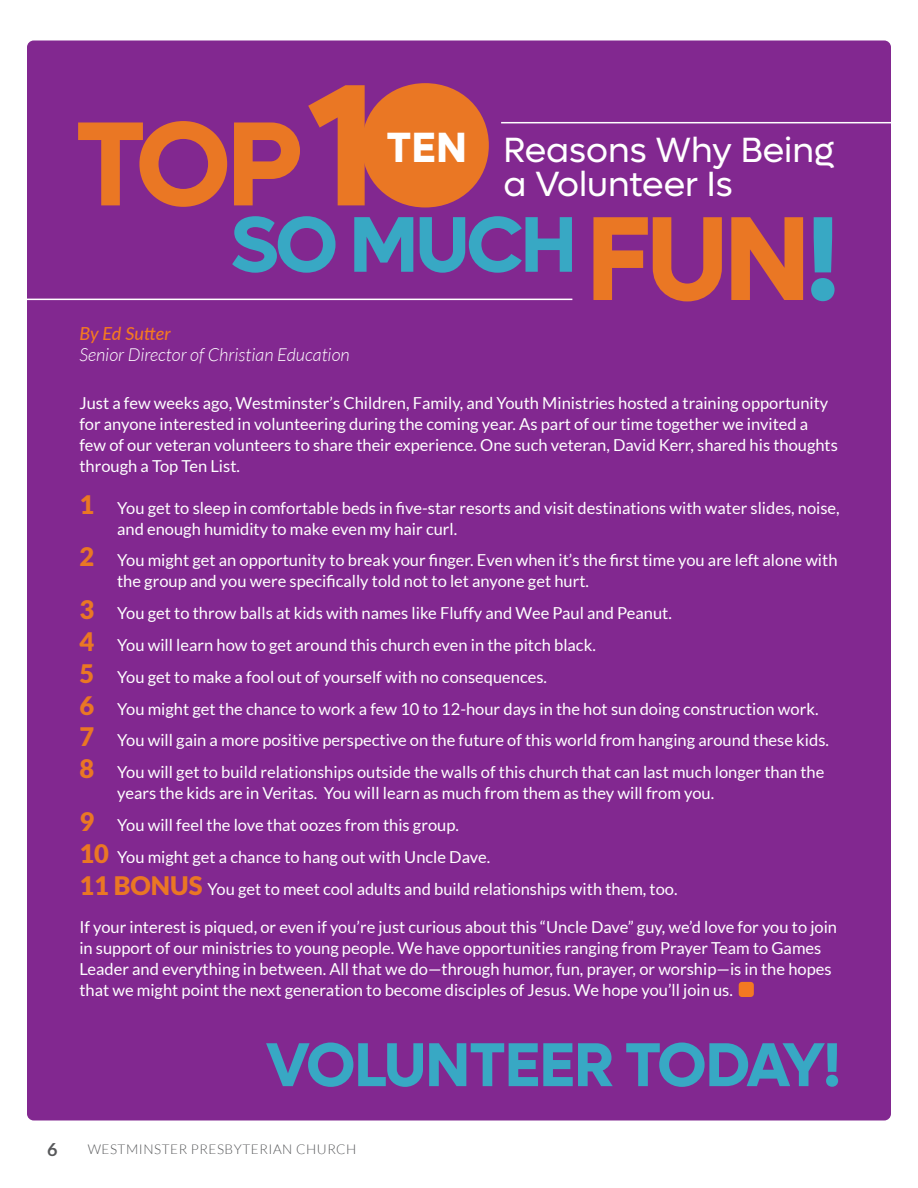
<style>
.page{position:relative;width:918px;height:1188px;background:#fff}
.page>*{position:absolute;margin:0;border:0;box-sizing:border-box;transform-origin:0 0}
.t1{font:700 120.15px "Lufga";color:#ea7724}
.t2{font:700 120px "Lufga";color:#ea7724}
.t3{font:700 79.2px "Lufga";letter-spacing:-.04em;color:#38a8c4}
.t4{font:700 62.25px "Lufga";letter-spacing:-.02em;color:#38a8c4}
.t5{font:700 42.45px "Lufga";color:#fff}
.t6{font:35.25px "Lufga";color:#fff}
.t7{font:900 25.5px "Lato";color:#ea7724}
.t8{font:italic 300 18px/21.6px "Lato";color:#fff}
.t9{font:700 18px "Lato";color:#57585a}
.t10{font:16.5px/21px "Lato";color:#fff}
.t11{font:300 13.5px "Lato";letter-spacing:.04em;color:#57585a}
.s1{font-size:174.15px}
.s2{color:#38a8c4}
.s3{font-weight:500;color:#f47921}
.s4{font-weight:900;font-size:25.5px;color:#ea7724}
</style>
<div class="page">
<div style="left:27px;top:40px;width:864px;height:1080px;background:#822890;border-radius:7px"></div>
<div style="left:739px;top:982px;width:15px;height:15px;background:#f47921;border-radius:3px"></div>
<hr style="left:27px;top:299px;width:545px;height:1px;background:#fff">
<hr style="left:501px;top:122px;width:406px;height:1px;background:#fff">
<div style="left:386px;top:102px;width:82px;height:83px;background:#ea7724;border-radius:50%"></div>
<p class="t1" style="left:75px;top:92px;width:421px">TOP <span class="s1">1O</span></p>
<p class="t5" style="left:387px;top:122px;width:82px">TEN</p>
<p class="t6" style="left:503px;top:130px;width:332px">Reasons Why Being</p>
<p class="t6" style="left:503px;top:163px;width:231px">a Volunteer Is</p>
<p class="t3" style="left:231px;top:197px;width:348px">SO MUCH</p>
<p class="t2" style="left:586px;top:187px;width:256px">FUN<span class="s2">!</span></p>
<p class="t8" style="left:79px;top:323px;width:272px"><span class="s3">By Ed Sutter<br></span>Senior Director of Christian Education</p>
<p class="t10" style="left:79px;top:393px;width:760px">Just a few weeks ago, Westminster’s Children, Family, and Youth Ministries hosted a training opportunity for anyone interested in volunteering during the coming year. As part of our time together we invited a few of our veteran volunteers to share their experience. One such veteran, David Kerr, shared his thoughts through a Top Ten List.</p>
<p class="t7" style="left:79px;top:489px;width:16px">1</p>
<p class="t10" style="left:117px;top:497px;width:724px">You get to sleep in comfortable beds in five-star resorts and visit destinations with water slides, noise, and enough humidity to make even my hair curl.</p>
<p class="t7" style="left:79px;top:542px;width:16px">2</p>
<p class="t10" style="left:117px;top:550px;width:722px">You might get an opportunity to break your finger. Even when it’s the first time you are left alone with the group and you were specifically told not to let anyone get hurt.</p>
<p class="t10" style="left:79px;top:603px;width:594px"><span class="s4">3</span> You get to throw balls at kids with names like Fluffy and Wee Paul and Peanut.</p>
<p class="t10" style="left:79px;top:634px;width:518px"><span class="s4">4</span> You will learn how to get around this church even in the pitch black.</p>
<p class="t10" style="left:79px;top:666px;width:469px"><span class="s4">5</span> You get to make a fool out of yourself with no consequences.</p>
<p class="t10" style="left:79px;top:698px;width:741px"><span class="s4">6</span> You might get the chance to work a few 10 to 12-hour days in the hot sun doing construction work.</p>
<p class="t10" style="left:79px;top:730px;width:751px"><span class="s4">7</span> You will gain a more positive perspective on the future of this world from hanging around these kids.</p>
<p class="t10" style="left:117px;top:762px;width:709px;text-indent:-38px"><span class="s4">8</span> You will get to build relationships outside the walls of this church that can last much longer than the years the kids are in Veritas. You will learn as much from them as they will from you.</p>
<p class="t10" style="left:79px;top:814px;width:381px"><span class="s4">9</span> You will feel the love that oozes from this group.</p>
<p class="t10" style="left:79px;top:846px;width:412px"><span class="s4">10</span> You might get a chance to hang out with Uncle Dave.</p>
<p class="t10" style="left:79px;top:878px;width:600px"><span class="s4">11 BONUS</span> You get to meet cool adults and build relationships with them, too.</p>
<p class="t10" style="left:79px;top:917px;width:759px">If your interest is piqued, or even if you’re just curious about this “Uncle Dave” guy, we’d love for you to join in support of our ministries to young people. We have opportunities ranging from Prayer Team to Games Leader and everything in between. All that we do—through humor, fun, prayer, or worship—is in the hopes that we might point the next generation to become disciples of Jesus. We hope you’ll join us.</p>
<p class="t4" style="left:266px;top:1028px;width:577px">VOLUNTEER TODAY!</p>
<p class="t9" style="left:47px;top:1139px;width:12px">6</p>
<p class="t11" style="left:88px;top:1142px;width:270px">WESTMINSTER PRESBYTERIAN CHURCH</p>
</div>
